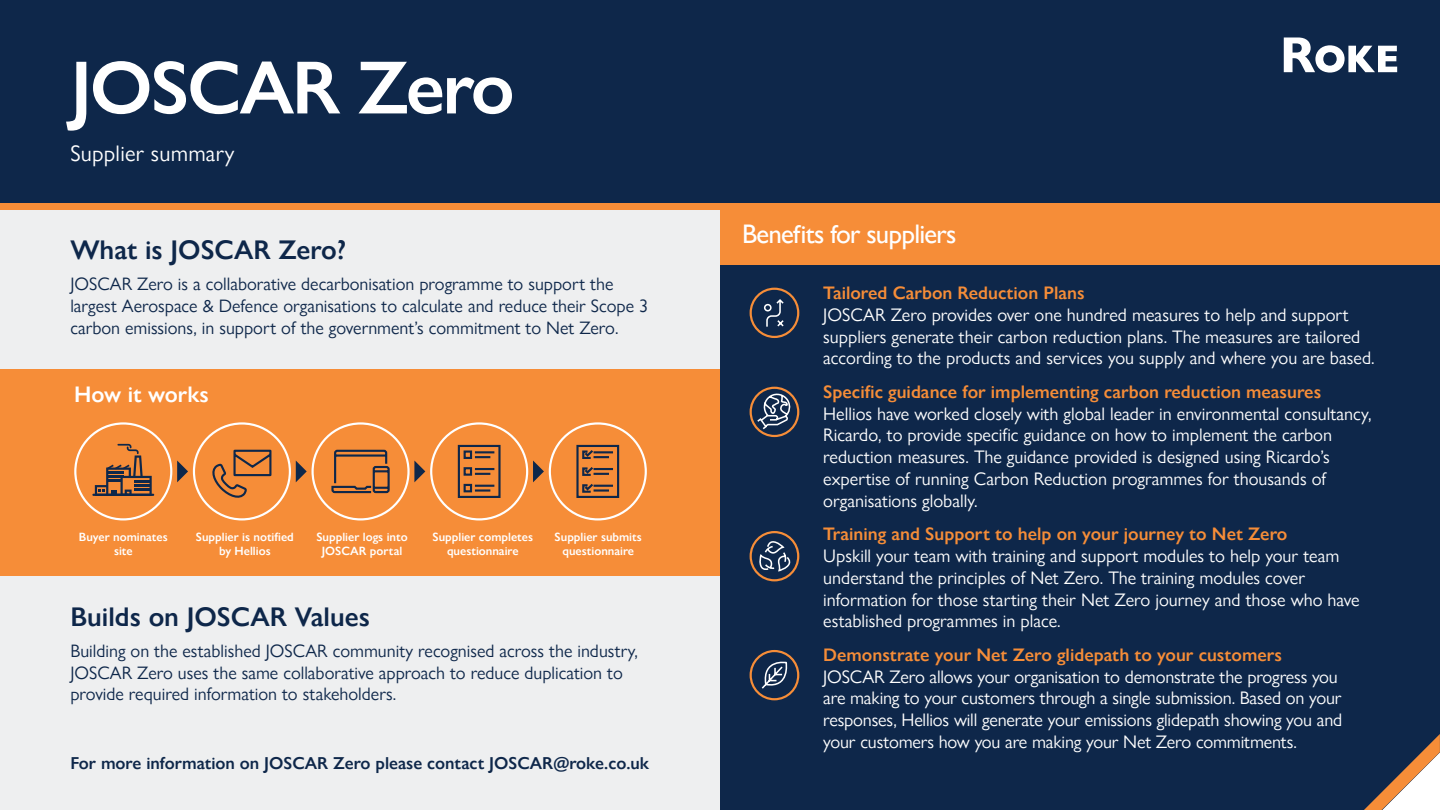
<style>
.page{position:relative;width:1440px;height:810px;background:#fff}
.page>*{position:absolute;margin:0;border:0;box-sizing:border-box;transform-origin:0 0}
.t1{font:600 75.75px "Gill Sans Nova";letter-spacing:-.03em;color:#fff}
.t2{font:600 27px "Gill Sans Nova";color:#0e274a}
.t3{font:500 26.78px "Gill Sans Nova";letter-spacing:-.03em;color:#fff}
.t4{font:22.5px "Gill Sans Nova";letter-spacing:.01em;color:#fff}
.t5{font:600 22.5px "Gill Sans Nova";color:#fff}
.t6{font:18.15px/21.8px "Gill Sans Nova";color:#fff}
.t7{font:600 18.15px "Gill Sans Nova";color:#f68d38}
.t8{font:18px/21.6px "Gill Sans Nova";color:#0e274a}
.t9{font:600 17.25px "Gill Sans Nova";color:#0e274a}
.t10{font:600 12px/14.4px "Gill Sans Nova";color:#fff;text-align:center}
</style>
<div class="page">
<div style="left:0;top:0;width:1440px;height:203px;background:#0e274a"></div>
<div style="left:0;top:210px;width:720px;height:600px;background:#eeeff0"></div>
<div style="left:0;top:203px;width:1440px;height:7px;background:#f68d38"></div>
<svg style="left:1284px;top:38px;width:113px;height:35px"></svg>
<div style="left:0;top:369px;width:720px;height:206px;background:#f68d38"></div>
<svg style="left:74px;top:422px;width:573px;height:99px"></svg>
<svg style="left:177px;top:461px;width:11px;height:21px"></svg>
<svg style="left:95px;top:444px;width:57px;height:50px"></svg>
<hr style="left:92px;top:494px;width:62px;height:2px;background:#0e274a">
<svg style="left:210px;top:444px;width:410px;height:56px"></svg>
<div style="left:720px;top:264px;width:720px;height:546px;background:#0e274a"></div>
<div style="left:720px;top:207px;width:720px;height:57px;background:#f68d38"></div>
<svg style="left:1364px;top:734px;width:76px;height:76px"></svg>
<div style="left:750px;top:650px;width:49px;height:50px;border:2px solid #f68d38;border-radius:50%"></div>
<svg style="left:760px;top:659px;width:30px;height:31px"></svg>
<div style="left:750px;top:387px;width:49px;height:50px;border:2px solid #f68d38;border-radius:50%"></div>
<svg style="left:756px;top:390px;width:37px;height:41px;background:#4b596e"></svg>
<div style="left:750px;top:531px;width:49px;height:50px;border:2px solid #f68d38;border-radius:50%"></div>
<svg style="left:759px;top:541px;width:33px;height:32px"></svg>
<div style="left:750px;top:288px;width:49px;height:50px;border:2px solid #f68d38;border-radius:50%"></div>
<svg style="left:763px;top:298px;width:22px;height:30px"></svg>
<p class="t1" style="left:70px;top:41px;width:446px">JOSCAR Zero</p>
<p class="t4" style="left:70px;top:140px;width:166px">Supplier summary</p>
<p class="t2" style="left:70px;top:233px;width:278px">What is JOSCAR Zero?</p>
<p class="t8" style="left:70px;top:273px;width:579px">JOSCAR Zero is a collaborative decarbonisation programme to support the largest Aerospace &amp; Defence organisations to calculate and reduce their Scope 3 carbon emissions, in support of the government’s commitment to Net Zero.</p>
<p class="t5" style="left:74px;top:380px;width:136px">How it works</p>
<p class="t10" style="left:79px;top:530px;width:90px">Buyer nominates site</p>
<p class="t10" style="left:196px;top:530px;width:100px">Supplier is notified by Hellios</p>
<p class="t10" style="left:433px;top:530px;width:102px">Supplier completes questionnaire</p>
<p class="t10" style="left:316px;top:530px;width:93px">Supplier logs into<br>JOSCAR portal</p>
<p class="t10" style="left:555px;top:530px;width:89px">Supplier submits questionnaire</p>
<p class="t2" style="left:70px;top:600px;width:301px">Builds on JOSCAR Values</p>
<p class="t8" style="left:70px;top:640px;width:569px">Building on the established JOSCAR community recognised across the industry,<br>JOSCAR Zero uses the same collaborative approach to reduce duplication to provide required information to stakeholders.</p>
<p class="t9" style="left:70px;top:752px;width:580px">For more information on JOSCAR Zero please contact JOSCAR@roke.co.uk</p>
<p class="t3" style="left:742px;top:218px;width:216px">Benefits for suppliers</p>
<p class="t7" style="left:823px;top:282px;width:263px">Tailored Carbon Reduction Plans</p>
<p class="t6" style="left:823px;top:304px;width:553px">JOSCAR Zero provides over one hundred measures to help and support suppliers generate their carbon reduction plans. The measures are tailored according to the products and services you supply and where you are based.</p>
<p class="t7" style="left:823px;top:381px;width:499px">Specific guidance for implementing carbon reduction measures</p>
<p class="t6" style="left:823px;top:402px;width:550px">Hellios have worked closely with global leader in environmental consultancy, Ricardo, to provide specific guidance on how to implement the carbon reduction measures. The guidance provided is designed using Ricardo’s expertise of running Carbon Reduction programmes for thousands of organisations globally.</p>
<p class="t7" style="left:823px;top:523px;width:466px">Training and Support to help on your journey to Net Zero</p>
<p class="t6" style="left:823px;top:545px;width:538px">Upskill your team with training and support modules to help your team understand the principles of Net Zero. The training modules cover information for those starting their Net Zero journey and those who have established programmes in place.</p>
<p class="t7" style="left:823px;top:644px;width:460px">Demonstrate your Net Zero glidepath to your customers</p>
<p class="t6" style="left:823px;top:666px;width:521px">JOSCAR Zero allows your organisation to demonstrate the progress you are making to your customers through a single submission. Based on your responses, Hellios will generate your emissions glidepath showing you and your customers how you are making your Net Zero commitments.</p>
</div>
